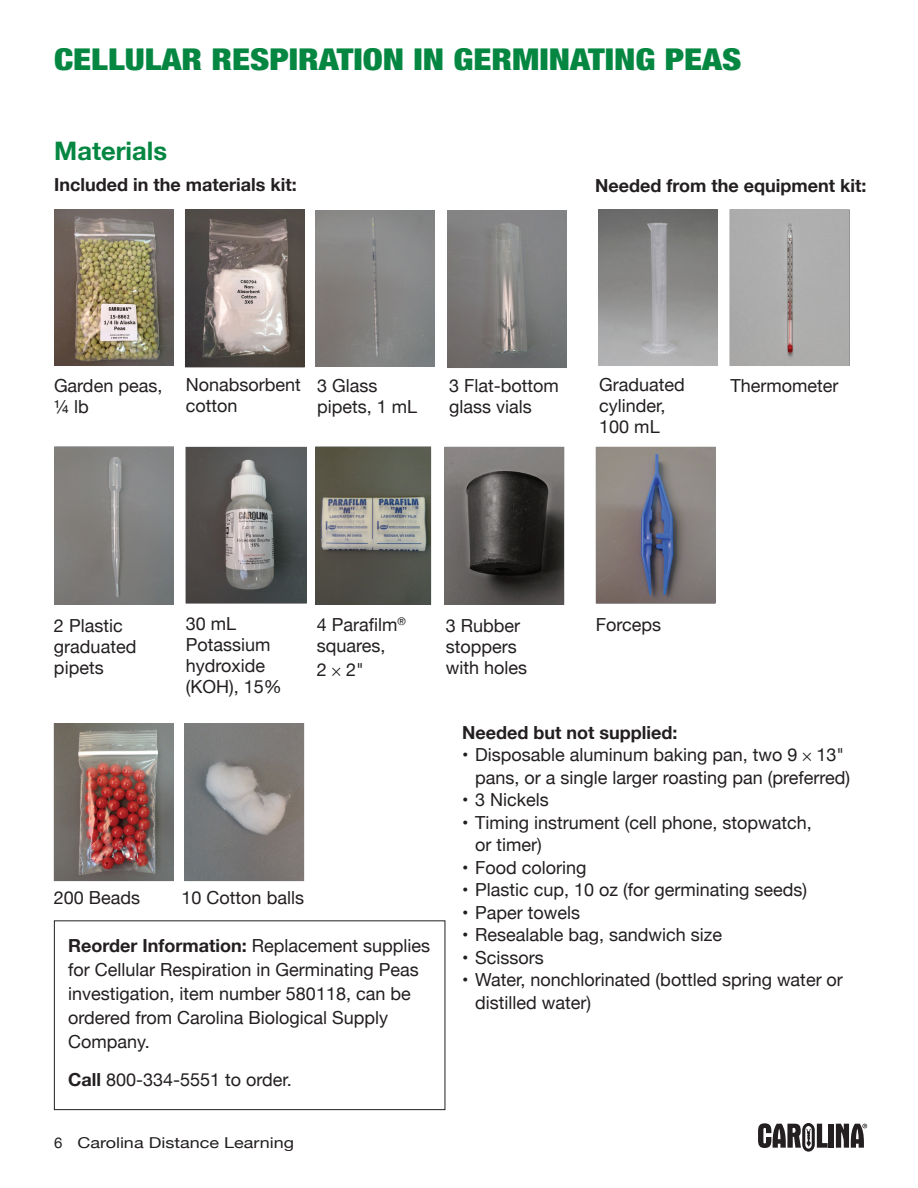
<style>
.page{position:relative;width:918px;height:1188px;background:#fff}
.page>*{position:absolute;margin:0;border:0;box-sizing:border-box;transform-origin:0 0}
.t1{font:900 condensed 30px "Helvetica Neue";color:#058742;scale:1.2 1}
.t2{font:700 25.5px "Helvetica Neue";color:#058742}
.t3{font:18px/21px "Helvetica Neue";color:#231f20}
.t4{font:700 18px "Helvetica Neue";color:#231f20}
.t5{font:15px "Helvetica Neue";color:#231f20}
.s1{font-weight:700}
</style>
<div class="page">
<div style="left:828px;top:1124px;width:6px;height:24px;background:#231f20"></div>
<svg style="left:758px;top:1123px;width:70px;height:29px"></svg>
<svg style="left:836px;top:1124px;width:31px;height:24px"></svg>
<div style="left:54px;top:920px;width:391px;height:190px;border:1px solid #231f20"></div>
<img style="left:55px;top:210px;width:118px;height:156px">
<img style="left:185px;top:210px;width:119px;height:157px">
<img style="left:316px;top:211px;width:118px;height:155px">
<img style="left:448px;top:211px;width:118px;height:157px">
<img style="left:55px;top:447px;width:118px;height:157px">
<img style="left:186px;top:447px;width:120px;height:156px">
<img style="left:316px;top:447px;width:115px;height:157px">
<img style="left:445px;top:447px;width:119px;height:157px">
<img style="left:54px;top:724px;width:119px;height:157px">
<img style="left:185px;top:724px;width:119px;height:157px">
<img style="left:599px;top:210px;width:118px;height:156px">
<div style="left:730px;top:210px;width:119px;height:156px;background:#adadad"></div>
<img style="left:596px;top:447px;width:119px;height:156px">
<p class="t1" style="left:54px;top:34px;width:574px">CELLULAR RESPIRATION IN GERMINATING PEAS</p>
<h2 class="t2" style="left:54px;top:131px;width:114px">Materials</h2>
<h3 class="t4" style="left:54px;top:171px;width:244px">Included in the materials kit:</h3>
<h3 class="t4" style="left:595px;top:171px;width:273px">Needed from the equipment kit:</h3>
<p class="t3" style="left:54px;top:376px;width:110px">Garden peas, ¼ lb</p>
<p class="t3" style="left:186px;top:375px;width:117px">Nonabsorbent cotton</p>
<p class="t3" style="left:317px;top:376px;width:102px">3 Glass pipets, 1 mL</p>
<p class="t3" style="left:449px;top:376px;width:111px">3 Flat-bottom glass vials</p>
<p class="t3" style="left:599px;top:376px;width:87px">Graduated cylinder,<br>100 mL</p>
<p class="t3" style="left:731px;top:376px;width:110px">Thermometer</p>
<p class="t3" style="left:54px;top:616px;width:84px">2 Plastic graduated pipets</p>
<p class="t3" style="left:186px;top:615px;width:98px">30 mL<br>Potassium hydroxide (KOH), 15%</p>
<p class="t3" style="left:317px;top:615px;width:91px">4 Parafilm<sup>® </sup>squares,</p>
<p class="t3" style="left:317px;top:660px;width:48px">2 ✕ 2"</p>
<p class="t3" style="left:446px;top:616px;width:83px">3 Rubber stoppers with holes</p>
<p class="t3" style="left:596px;top:615px;width:67px">Forceps</p>
<p class="t3" style="left:54px;top:888px;width:88px">200 Beads</p>
<p class="t3" style="left:182px;top:888px;width:124px">10 Cotton balls</p>
<p class="t3" style="left:68px;top:935px;width:363px;line-height:24px"><span class="s1">Reorder Information:</span> Replacement supplies for Cellular Respiration in Germinating Peas investigation, item number 580118, can be ordered from Carolina Biological Supply Company.</p>
<p class="t3" style="left:68px;top:1070px;width:225px"><span class="s1">Call</span> 800-334-5551 to order.</p>
<p class="t5" style="left:54px;top:1131px;width:242px">6 Carolina Distance Learning</p>
<h3 class="t4" style="left:462px;top:718px;width:217px">Needed but not supplied:</h3>
<p class="t3" style="left:475px;top:745px;width:376px;line-height:22.5px;text-indent:-13px">• Disposable aluminum baking pan, two 9 ✕ 13" pans, or a single larger roasting pan (preferred)</p>
<p class="t3" style="left:462px;top:791px;width:88px">• 3 Nickels</p>
<p class="t3" style="left:475px;top:812px;width:338px;line-height:22.5px;text-indent:-13px">• Timing instrument (cell phone, stopwatch, or timer)</p>
<p class="t3" style="left:462px;top:858px;width:126px">• Food coloring</p>
<p class="t3" style="left:462px;top:881px;width:347px">• Plastic cup, 10 oz (for germinating seeds)</p>
<p class="t3" style="left:462px;top:903px;width:120px">• Paper towels</p>
<p class="t3" style="left:462px;top:926px;width:262px">• Resealable bag, sandwich size</p>
<p class="t3" style="left:462px;top:948px;width:83px">• Scissors</p>
<p class="t3" style="left:475px;top:970px;width:369px;line-height:22.5px;text-indent:-13px">• Water, nonchlorinated (bottled spring water or distilled water)</p>
</div>
